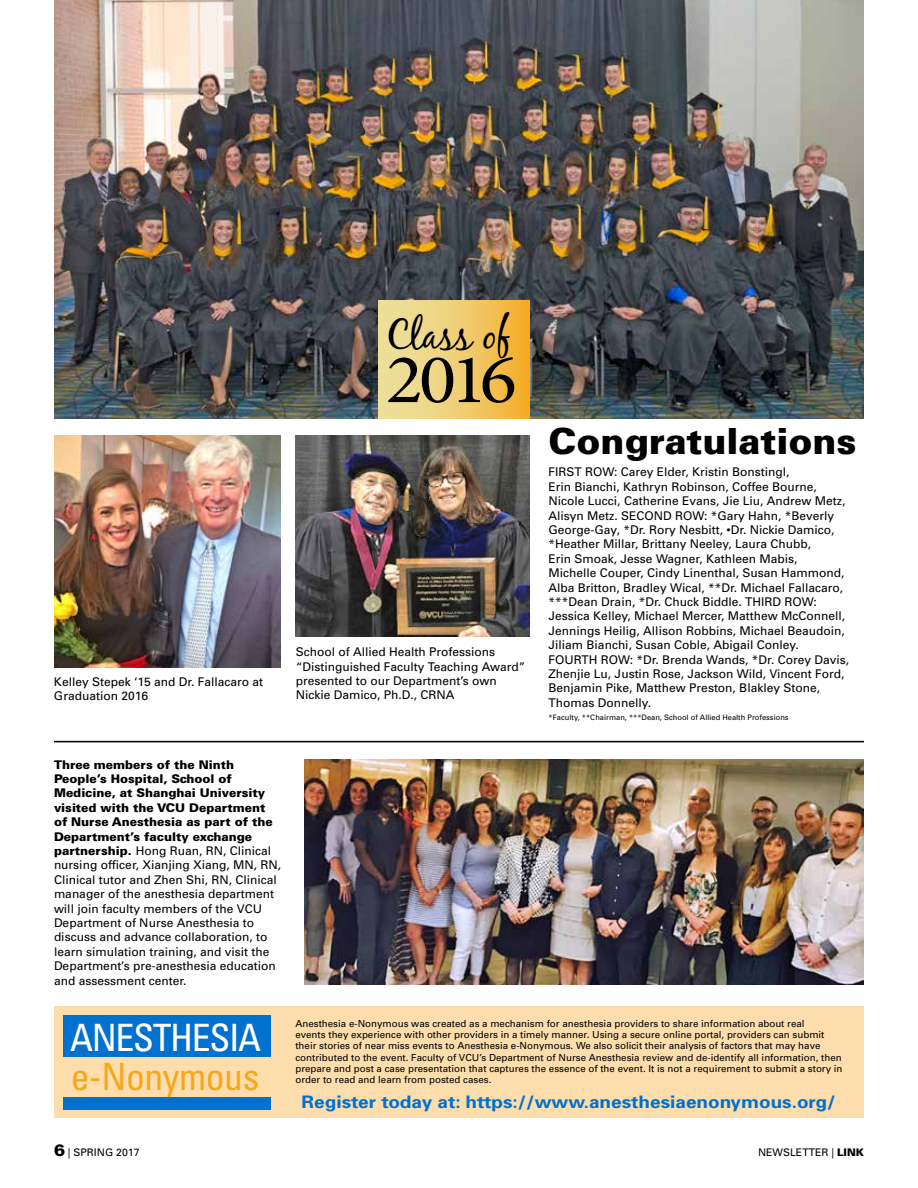
<style>
.page{position:relative;width:918px;height:1188px;background:#fff}
.page>*{position:absolute;margin:0;border:0;box-sizing:border-box;transform-origin:0 0}
.t1{font:70.2px "Minion Pro";color:#000;scale:1.1 1}
.t2{font:41.1px "Black Jack";color:#000}
.t3{font:condensed 37.65px "Univers";letter-spacing:-.035em;color:#fff}
.t4{font:condensed 37.65px "Univers";letter-spacing:-.01em;color:#f5a81c}
.t5{font:900 36px "Univers";color:#000}
.t6{font:700 17.25px "Univers";color:#0071ce;scale:1.1 1}
.t7{font:12px/14.4px "Univers";color:#000}
.t8{font:10.5px "Univers";color:#000}
.t9{font:900 10.5px "Univers";color:#000}
.t10{font:9.75px/11.2px "Univers";color:#000}
.t11{font:7.5px "Univers";color:#000}
.s1{font-weight:900}
.s2{font-weight:900;font-size:16.5px}
.s3{font-weight:400}
</style>
<div class="page">
<div style="left:54px;top:1007px;width:810px;height:111px;background:#fdddac"></div>
<img style="left:54px;top:0;width:810px;height:418px">
<svg style="left:379px;top:300px;width:151px;height:118px;background:#f0cb6e"></svg>
<hr style="left:54px;top:741px;width:810px;height:1px;background:#000">
<img style="left:296px;top:436px;width:234px;height:201px">
<div style="left:63px;top:1015px;width:207px;height:42px;background:#0071ce"></div>
<div style="left:63px;top:1097px;width:207px;height:13px;background:#0071ce"></div>
<img style="left:54px;top:436px;width:227px;height:231px">
<img style="left:304px;top:759px;width:560px;height:225px">
<p class="t7" style="left:54px;top:675px;width:211px">Kelley Stepek ‘15 and Dr. Fallacaro at<br>Graduation 2016</p>
<h2 class="t2" style="left:386px;top:310px;width:127px">Class of</h2>
<h1 class="t1" style="left:386px;top:333px;width:120px">2016</h1>
<p class="t7" style="left:296px;top:645px;width:231px">School of Allied Health Professions “Distinguished Faculty Teaching Award” presented to our Department’s own Nickie Damico, Ph.D., CRNA</p>
<h3 class="t5" style="left:549px;top:419px;width:310px">Congratulations</h3>
<p class="t7" style="left:549px;top:465px;width:302px">FIRST ROW: Carey Elder, Kristin Bonstingl,<br>Erin Bianchi, Kathryn Robinson, Coffee Bourne, Nicole Lucci, Catherine Evans, Jie Liu, Andrew Metz, Alisyn Metz. SECOND ROW: *Gary Hahn, *Beverly George-Gay, *Dr. Rory Nesbitt, •Dr. Nickie Damico, *Heather Millar, Brittany Neeley, Laura Chubb,<br>Erin Smoak, Jesse Wagner, Kathleen Mabis,<br>Michelle Couper, Cindy Linenthal, Susan Hammond, Alba Britton, Bradley Wical, **Dr. Michael Fallacaro, ***Dean Drain, *Dr. Chuck Biddle. THIRD ROW:<br>Jessica Kelley, Michael Mercer, Matthew McConnell, Jennings Heilig, Allison Robbins, Michael Beaudoin, Jiliam Bianchi, Susan Coble, Abigail Conley.<br>FOURTH ROW: *Dr. Brenda Wands, *Dr. Corey Davis, Zhenjie Lu, Justin Rose, Jackson Wild, Vincent Ford, Benjamin Pike, Matthew Preston, Blakley Stone, Thomas Donnelly.</p>
<p class="t11" style="left:549px;top:713px;width:242px">*Faculty, **Chairman, ***Dean, School of Allied Health Professions</p>
<p class="t7" style="left:54px;top:757px;width:229px"><span class="s1">Three members of the Ninth People’s Hospital, School of Medicine, at Shanghai University visited with the VCU Department of Nurse Anesthesia as part of the Department’s faculty exchange partnership.</span> Hong Ruan, RN, Clinical nursing officer, Xianjing Xiang, MN, RN, Clinical tutor and Zhen Shi, RN, Clinical manager of the anesthesia department will join faculty members of the VCU Department of Nurse Anesthesia to discuss and advance collaboration, to learn simulation training, and visit the Department’s pre-anesthesia education and assessment center.</p>
<h3 class="t3" style="left:70px;top:1014px;width:189px">Anesth esia</h3>
<h3 class="t4" style="left:71px;top:1053px;width:190px">e-Nonymous</h3>
<p class="t10" style="left:295px;top:1018px;width:549px">Anesthesia e-Nonymous was created as a mechanism for anesthesia providers to share information about real<br>events they experience with other providers in a timely manner. Using a secure online portal, providers can submit their stories of near miss events to Anesthesia e-Nonymous. We also solicit their analysis of factors that may have contributed to the event. Faculty of VCU’s Department of Nurse Anesthesia review and de-identify all information, then prepare and post a case presentation that captures the essence of the event. It is not a requirement to submit a story in order to read and learn from posted cases.</p>
<h3 class="t6" style="left:302px;top:1091px;width:487px">Register today at: https://www.anesthesiaenonymous.org/</h3>
<p class="t8" style="left:54px;top:1146px;width:87px"><span class="s2">6</span> | SPRING 2017</p>
<p class="t8" style="left:758px;top:1146px;width:45px">NEWSLETTE</p>
<p class="t9" style="left:822px;top:1146px;width:44px"><span class="s3">R |</span> LINK</p>
</div>
